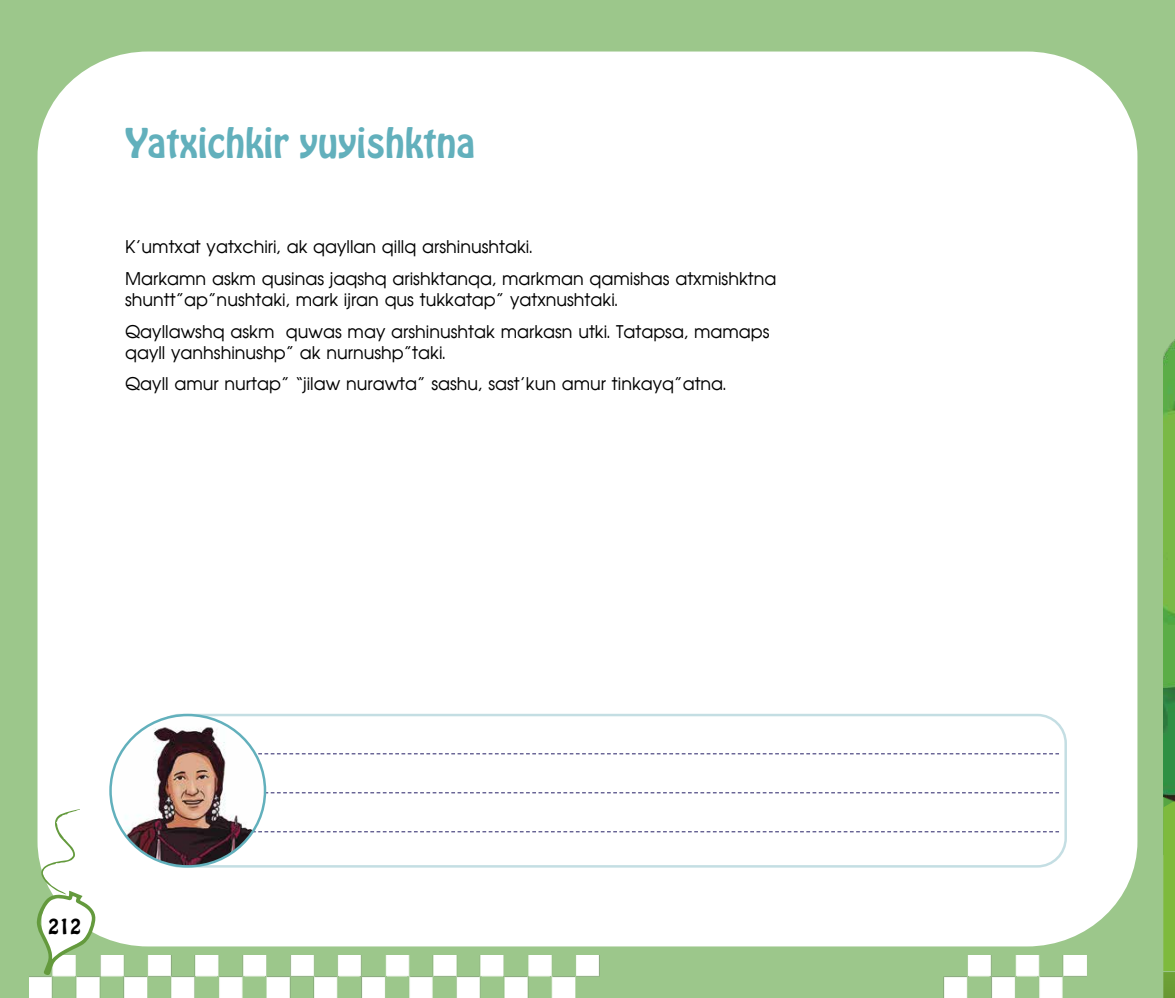
<style>
.page{position:relative;width:1175px;height:998px;background:#fff}
.page>*{position:absolute;margin:0;border:0;box-sizing:border-box;transform-origin:0 0}
.t1{font:36.25px "Hobo Std";color:#62b0bc}
.t2{font:18.75px "Hobo Std";color:#000}
.t3{font:17.5px/31.6px "Avian";color:#000}
</style>
<div class="page">
<div style="left:0;top:0;width:1163px;height:998px;background:#9cc78b"></div>
<img style="left:30px;top:955px;width:1056px;height:43px">
<div style="left:38px;top:52px;width:1099px;height:894px;background:#fff;border-radius:108px"></div>
<svg style="left:37px;top:809px;width:59px;height:166px"></svg>
<div style="left:1163px;top:0;width:12px;height:998px;background:#9cc78b"></div>
<img style="left:1163px;top:339px;width:12px;height:218px">
<div style="left:151px;top:714px;width:916px;height:153px;border:2px solid #c4dee3;border-radius:28px"></div>
<svg style="left:265px;top:753px;width:794px;height:1px"></svg>
<svg style="left:266px;top:792px;width:793px;height:1px"></svg>
<svg style="left:265px;top:831px;width:794px;height:1px"></svg>
<img style="left:111px;top:715px;width:154px;height:151px">
<svg style="left:1163px;top:557px;width:12px;height:441px;background:#61a841"></svg>
<h1 class="t1" style="left:125px;top:119px;width:352px">Yatxichkir yuyishktna</h1>
<p class="t3" style="left:125px;top:230px;width:653px">K’umtxat yatxchiri, ak qayllan qillq arshinushtaki.<br>Markamn askm qusinas jaqshq arishktanqa, markman qamishas atxmishktna</p>
<p class="t3" style="left:125px;top:283px;width:646px">shuntt”ap”nushtaki, mark ijran qus tukkatap” yatxnushtaki.<br>Qayllawshq askm quwas may arshinushtak markasn utki. Tatapsa, mamaps</p>
<p class="t3" style="left:125px;top:336px;width:603px">qayll yanhshinushp” ak nurnushp”taki.<br>Qayll amur nurtap” “jilaw nurawta” sashu, sast’kun amur tinkayq”atna.</p>
<p class="t2" style="left:48px;top:913px;width:34px">212</p>
</div>
